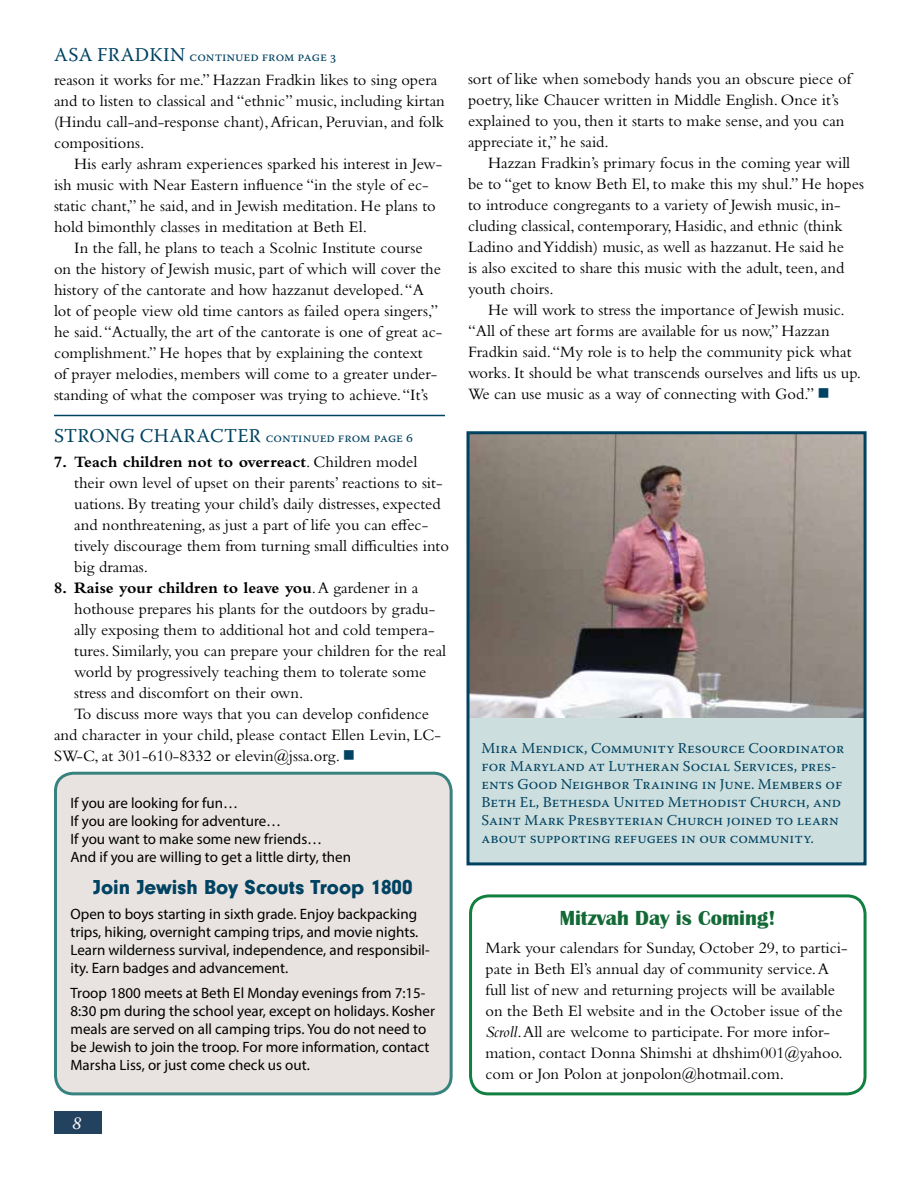
<style>
.page{position:relative;width:918px;height:1188px;background:#fff}
.page>*{position:absolute;margin:0;border:0;box-sizing:border-box;transform-origin:0 0}
.t1{font:900 21px "Neuzeit Gro";color:#004261}
.t2{font:700 21px "Britannic";color:#146a36}
.t3{font:italic 18px "Warnock Pro";color:#fff}
.t4{font:16.5px/21px "Bembo Std";color:#000}
.t5{font:700 16.5px "Bembo Std";color:#000}
.t6{font:15px/18px "Myriad Pro";color:#000}
.t7{font:15px/18px "Warnock Pro";color:#004261}
.t8{font:13.5px "Warnock Pro";color:#004261}
.s1{font-size:19.5px}
.s2{color:#004261}
.s3{font-weight:700}
.s4{font-weight:400}
.s5{font-style:italic}
</style>
<div class="page">
<div style="left:54px;top:1112px;width:47px;height:22px;background:#234260"></div>
<div style="left:468px;top:433px;width:397px;height:431px;background:#ccdedd"></div>
<img style="left:470px;top:435px;width:393px;height:283px">
<div style="left:466px;top:431px;width:401px;height:434px;border:3px solid #004261"></div>
<div style="left:469px;top:894px;width:398px;height:201px;border:3px solid #108040;border-radius:18px"></div>
<hr style="left:54px;top:415px;width:391px;height:1px;background:#004261">
<div style="left:56px;top:773px;width:395px;height:321px;background:#e8e3e1;border-radius:18px"></div>
<div style="left:54px;top:772px;width:399px;height:323px;border:3px solid #37827f;border-radius:18px"></div>
<p class="t8" style="left:54px;top:48px;width:284px"><span class="s1">ASA FRADKIN</span> continued from page 3</p>
<p class="t4" style="left:54px;top:69px;width:392px">reason it works for me.” Hazzan Fradkin likes to sing opera and to listen to classical and “ethnic” music, including kirtan (Hindu call-and-response chant), African, Peruvian, and folk compositions.</p>
<p class="t4" style="left:54px;top:153px;width:390px;text-indent:20px">His early ashram experiences sparked his interest in Jew&shy;ish music with Near Eastern influence “in the style of ec&shy;static chant,” he said, and in Jewish meditation. He plans to hold bimonthly classes in meditation at Beth El.</p>
<p class="t4" style="left:54px;top:237px;width:390px;text-indent:20px">In the fall, he plans to teach a Scolnic Institute course on the history of Jewish music, part of which will cover the history of the cantorate and how hazzanut developed. “A lot of people view old time cantors as failed opera singers,” he said. “Actually, the art of the cantorate is one of great ac&shy;complishment.” He hopes that by explaining the context<br>of prayer melodies, members will come to a greater under&shy;standing of what the composer was trying to achieve. “It’s</p>
<p class="t8" style="left:54px;top:429px;width:360px"><span class="s1">STRONG CHARACTER</span> continued from page 6</p>
<p class="t4" style="left:468px;top:68px;width:385px">sort of like when somebody hands you an obscure piece of poetry, like Chaucer written in Middle English. Once it’s explained to you, then it starts to make sense, and you can appreciate it,” he said.</p>
<p class="t4" style="left:468px;top:152px;width:398px;text-indent:20px">Hazzan Fradkin’s primary focus in the coming year will be to “get to know Beth El, to make this my shul.” He hopes to introduce congregants to a variety of Jewish music, in&shy;cluding classical, contemporary, Hasidic, and ethnic (think Ladino and Yiddish) music, as well as hazzanut. He said he<br>is also excited to share this music with the adult, teen, and youth choirs.</p>
<p class="t4" style="left:468px;top:299px;width:395px;text-indent:20px">He will work to stress the importance of Jewish music. “All of these art forms are available for us now,” Hazzan Fradkin said. “My role is to help the community pick what works. It should be what transcends ourselves and lifts us up.<br>We can use music as a way of connecting with God.” <span class="s2">■</span></p>
<p class="t4" style="left:74px;top:451px;width:376px;text-indent:-20px"><span class="s3">7. Teach children not to overreact</span>. Children model their own level of upset on their parents’ reactions to sit&shy;uations. By treating your child’s daily distresses, expected and nonthreatening, as just a part of life you can effec&shy;tively discourage them from turning small difficulties into big dramas.</p>
<p class="t5" style="left:54px;top:578px;width:366px">8. Raise your children to leave you<span class="s4">. A gardener in a</span></p>
<p class="t4" style="left:74px;top:598px;width:363px">hothouse prepares his plants for the outdoors by gradu-</p>
<p class="t4" style="left:74px;top:619px;width:362px">ally exposing them to additional hot and cold tempera-</p>
<p class="t4" style="left:74px;top:640px;width:374px">tures. Similarly, you can prepare your children for the real</p>
<p class="t4" style="left:74px;top:661px;width:354px">world by progressively teaching them to tolerate some</p>
<p class="t4" style="left:74px;top:682px;width:231px">stress and discomfort on their own.</p>
<p class="t4" style="left:74px;top:703px;width:356px">To discuss more ways that you can develop confidence</p>
<p class="t4" style="left:54px;top:724px;width:389px">and character in your child, please contact Ellen Levin, LC-</p>
<p class="t4" style="left:54px;top:745px;width:303px">SW-C, at 301-610-8332 or elevin@jssa.org. <span class="s2">■</span></p>
<p class="t7" style="left:482px;top:739px;width:364px">Mira Mendick, Community Resource Coordinator for Maryland at Lutheran Social Services, pres&shy;ents Good Neighbor Training in June. Members of Beth El, Bethesda United Methodist Church, and Saint Mark Presbyterian Church joined to learn about supporting refugees in our community.</p>
<p class="t6" style="left:70px;top:794px;width:282px">If you are looking for fun…<br>If you are looking for adventure…<br>If you want to make some new friends… And if you are willing to get a little dirty, then</p>
<p class="t1" style="left:93px;top:876px;width:321px">Join Jewish Boy Scouts Troop 1800</p>
<p class="t6" style="left:70px;top:905px;width:361px">Open to boys starting in sixth grade. Enjoy backpacking trips, hiking, overnight camping trips, and movie nights.<br>Learn wilderness survival, independence, and responsibil&shy;ity. Earn badges and advancement.</p>
<p class="t6" style="left:70px;top:984px;width:366px">Troop 1800 meets at Beth El Monday evenings from 7:15- 8:30 pm during the school year, except on holidays. Kosher meals are served on all camping trips. You do not need to be Jewish to join the troop. For more information, contact Marsha Liss, or just come check us out.</p>
<p class="t2" style="left:560px;top:906px;width:218px">Mitzvah Day is Coming!</p>
<p class="t4" style="left:486px;top:937px;width:364px">Mark your calendars for Sunday, October 29, to partici&shy;pate in Beth El’s annual day of community service. A full list of new and returning projects will be available on the Beth El website and in the October issue of the <span class="s5">Scroll</span>. All are welcome to participate. For more infor&shy;mation, contact Donna Shimshi at dhshim001@yahoo. com or Jon Polon at jonpolon@hotmail.com.</p>
<p class="t3" style="left:73px;top:1112px;width:11px">8</p>
</div>
